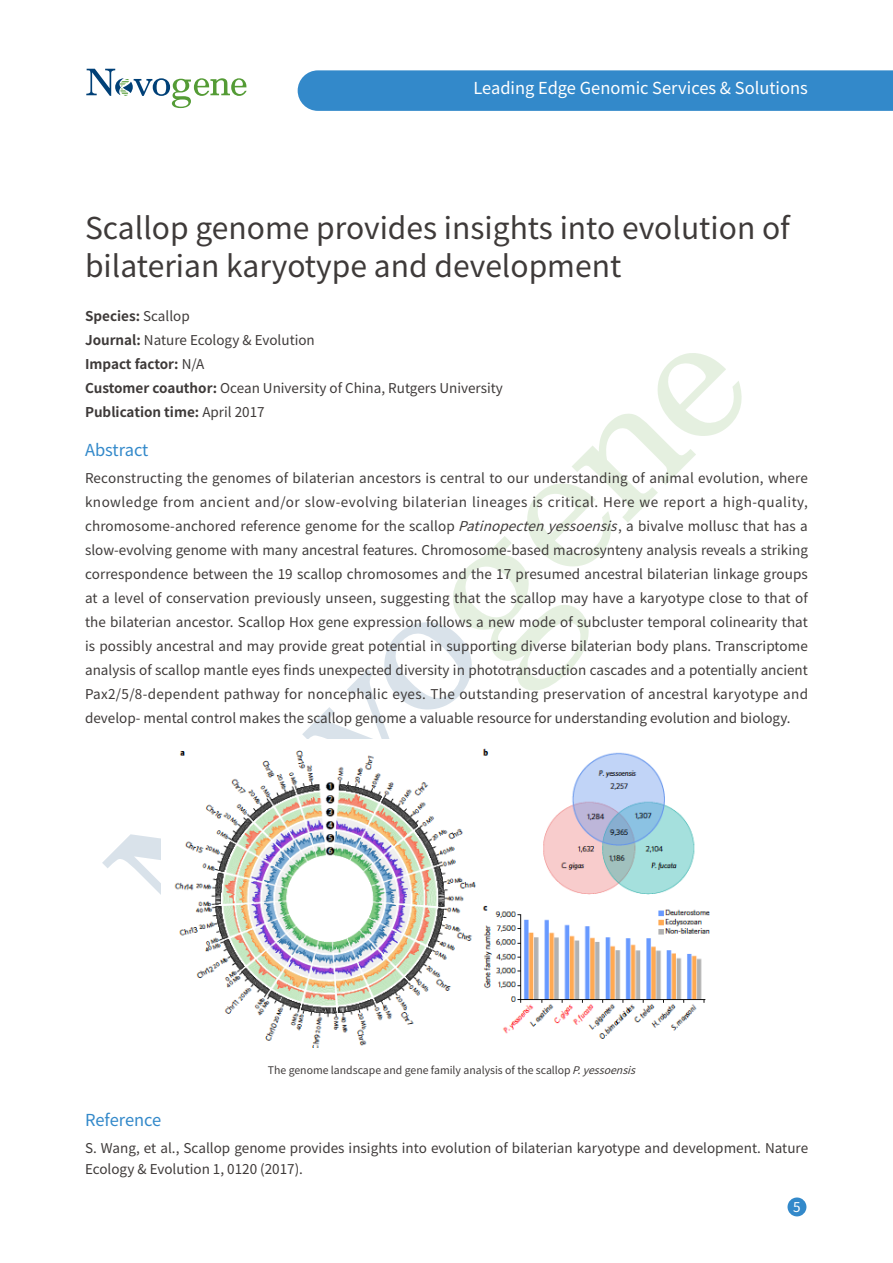
<style>
.page{position:relative;width:893px;height:1263px;background:#fff}
.page>*{position:absolute;margin:0;border:0;box-sizing:border-box;transform-origin:0 0}
.t1{font:30px/37.5px "Source Han Sans SC";color:#3e3a39}
.t2{font:16.5px "Source Han Sans SC";color:#fff}
.t3{font:16.5px "Source Han Sans SC";color:#3389ca}
.t4{font:13.5px/24px "Source Han Sans SC";color:#3e3a39}
.t5{font:13.5px "Source Han Sans SC";color:#fff}
.t6{font:10.5px "Source Han Sans SC";color:#3e3a39}
.s1{font-weight:700}
.s2{font-style:italic}
</style>
<div class="page">
<div style="left:787px;top:1197px;width:19px;height:19px;background:#3389ca;border-radius:50%"></div>
<svg style="left:86px;top:69px;width:161px;height:39px"></svg>
<svg style="left:102px;top:353px;width:640px;height:542px"></svg>
<div style="left:298px;top:70px;width:595px;height:41px;background:#3389ca"></div>
<img style="left:162px;top:740px;width:580px;height:308px">
<p class="t2" style="left:473px;top:79px;width:336px">Leading Edge Genomic Services &amp; Solutions</p>
<h1 class="t1" style="left:85px;top:210px;width:706px">Scallop genome provides insights into evolution of bilaterian karyotype and development</h1>
<p class="t4" style="left:85px;top:305px;width:419px"><span class="s1">Species:</span> Scallop<br><span class="s1">Journal:</span> Nature Ecology &amp; Evolution<br><span class="s1">Impact factor:</span> N/A<br><span class="s1">Customer coauthor:</span> Ocean University of China, Rutgers University <span class="s1">Publication time:</span> April 2017</p>
<p class="t3" style="left:85px;top:441px;width:65px">Abstract</p>
<p class="t4" style="left:85px;top:466px;width:724px;text-align:justify">Reconstructing the genomes of bilaterian ancestors is central to our understanding of animal evolution, where knowledge from ancient and/or slow-evolving bilaterian lineages is critical. Here we report a high-quality, chromosome-anchored reference genome for the scallop <span class="s2">Patinopectenyessoensis</span>, a bivalve mollusc that has a slow-evolving genome with many ancestral features. Chromosome-based macrosynteny analysis reveals a striking correspondence between the 19 scallop chromosomes and the 17 presumed ancestral bilaterian linkage groups at a level of conservation previously unseen, suggesting that the scallop may have a karyotype close to that of the bilaterian ancestor. Scallop Hox gene expression follows a new mode of subcluster temporal colinearity that is possibly ancestral and may provide great potential in supporting diverse bilaterian body plans. Transcriptome analysis of scallop mantle eyes finds unexpected diversity in phototransduction cascades and a potentially ancient Pax2/5/8-dependent pathway for noncephalic eyes. The outstanding preservation of ancestral karyotype and develop- mental control makes the scallop genome a valuable resource for understanding evolution and biology.</p>
<p class="t6" style="left:268px;top:1064px;width:377px">The genome landscape and gene family analysis of the scallop <span class="s2">P.yessoensis</span></p>
<p class="t3" style="left:85px;top:1111px;width:78px">Reference</p>
<p class="t4" style="left:85px;top:1138px;width:725px;line-height:21px">S. Wang, et al., Scallop genome provides insights into evolution of bilaterian karyotype and development. Nature<br>Ecology &amp; Evolution 1, 0120 (2017).</p>
<p class="t5" style="left:793px;top:1199px;width:9px">5</p>
</div>
